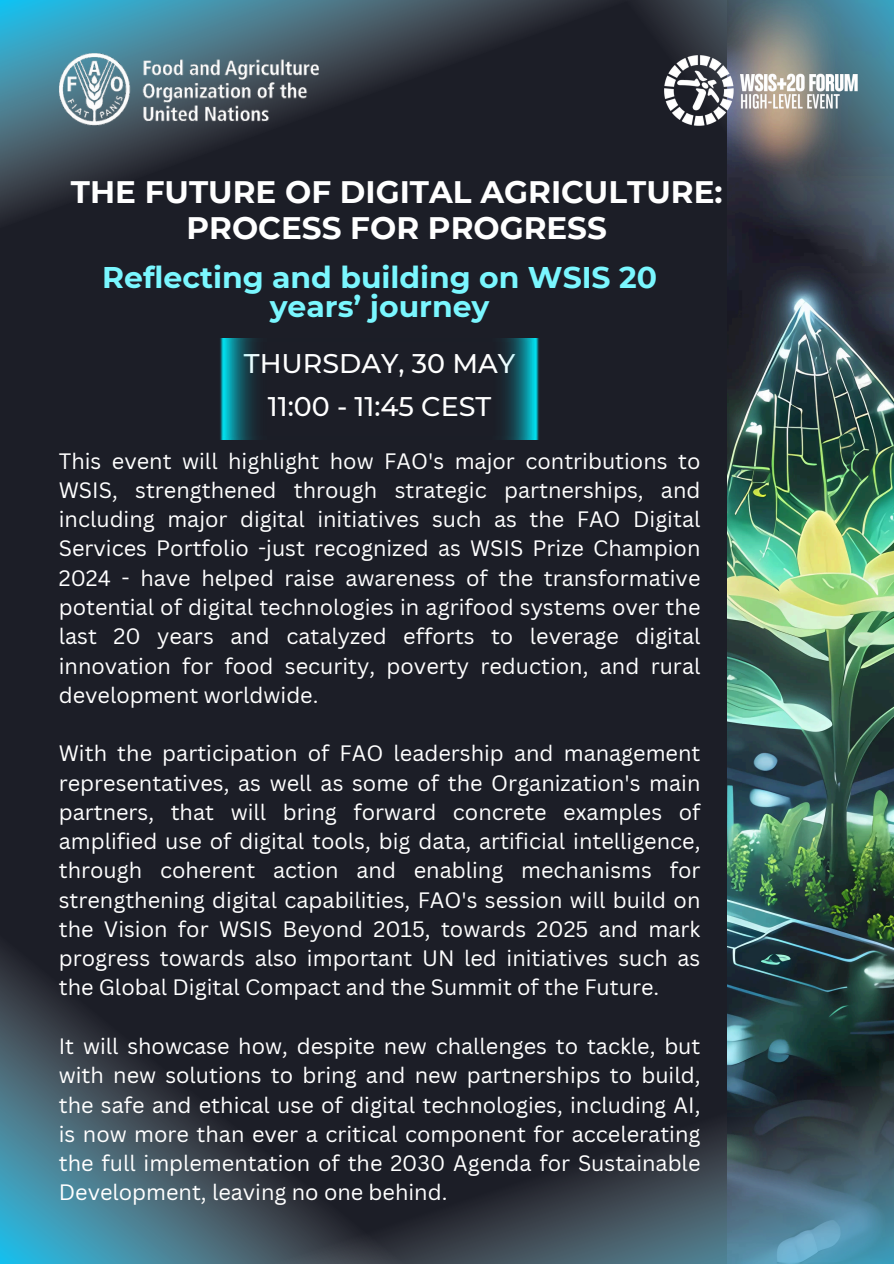
<style>
.page{position:relative;width:894px;height:1264px;background:#fff}
.page>*{position:absolute;margin:0;border:0;box-sizing:border-box;transform-origin:0 0}
.t1{font:700 31.05px/36px "Montserrat";color:#fff;text-align:center}
.t2{font:700 29.85px/29.2px "Montserrat";color:#7af7ff;text-align:center}
.t3{font:500 26.85px/42.8px "Montserrat";color:#fff;text-align:center}
.t4{font:21.75px/29.2px "Canva Sans";color:#fff;text-align:justify}
</style>
<div class="page">
<div style="left:0;top:0;width:893px;height:1263px;background:#1c1e27"></div>
<img style="left:727px;top:538px;width:166px;height:415px">
<svg style="left:0;top:0;width:500px;height:219px"></svg>
<img style="left:500px;top:0;width:393px;height:538px">
<svg style="left:0;top:950px;width:215px;height:313px"></svg>
<svg style="left:215px;top:953px;width:678px;height:310px"></svg>
<img style="left:59px;top:53px;width:260px;height:72px">
<img style="left:220px;top:338px;width:319px;height:101px">
<img style="left:659px;top:48px;width:209px;height:77px">
<p class="t1" style="left:71px;top:174px;width:653px">THE FUTURE OF DIGITAL AGRICULTURE:<br>PROCESS FOR PROGRESS</p>
<h1 class="t2" style="left:102px;top:262px;width:556px">Reflecting and building on WSIS 20 years’ journey</h1>
<h2 class="t3" style="left:244px;top:342px;width:273px">THURSDAY, 30 MAY<br>11:00 - 11:45 CEST</h2>
<p class="t4" style="left:59px;top:445px;width:643px">This event will highlight how FAO's major contributions to WSIS, strengthened through strategic partnerships, and including major digital initiatives such as the FAO Digital Services Portfolio -just recognized as WSIS Prize Champion 2024 - have helped raise awareness of the transformative potential of digital technologies in agrifood systems over the last 20 years and catalyzed efforts to leverage digital innovation for food security, poverty reduction, and rural development worldwide.</p>
<p class="t4" style="left:59px;top:738px;width:643px">With the participation of FAO leadership and management representatives, as well as some of the Organization's main partners, that will bring forward concrete examples of amplified use of digital tools, big data, artificial intelligence, through coherent action and enabling mechanisms for strengthening digital capabilities, FAO's session will build on the Vision for WSIS Beyond 2015, towards 2025 and mark progress towards also important UN led initiatives such as the Global Digital Compact and the Summit of the Future.</p>
<p class="t4" style="left:59px;top:1030px;width:643px">It will showcase how, despite new challenges to tackle, but with new solutions to bring and new partnerships to build, the safe and ethical use of digital technologies, including AI, is now more than ever a critical component for accelerating the full implementation of the 2030 Agenda for Sustainable Development, leaving no one behind.</p>
</div>
